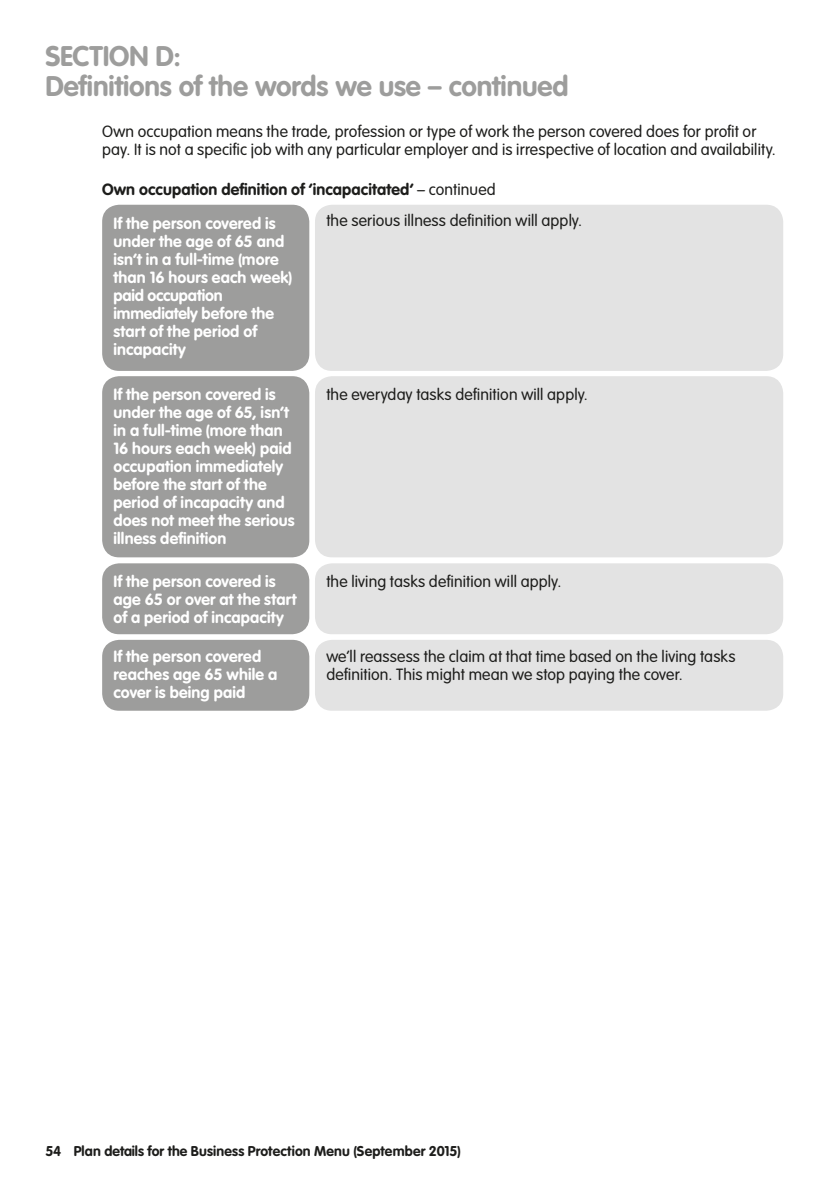
<style>
.page{position:relative;width:840px;height:1191px;background:#fff}
.page>*{position:absolute;margin:0;border:0;box-sizing:border-box;transform-origin:0 0}
.t1{font:700 28px/30px "VAG Rounded LT";letter-spacing:-.01em;color:#9d9d9c}
.t2{font:700 16px/18px "VAG Rounded LT";letter-spacing:.01em;color:#fff}
.t3{font:300 16px/18px "VAG Rounded LT";letter-spacing:.01em;color:#1d1d1b}
.t4{font:700 16px/34.2px "VAG Rounded LT";letter-spacing:.01em;color:#1d1d1b}
.t5{font:700 14px "VAG Rounded LT";letter-spacing:.01em;color:#1d1d1b}
.s1{font-weight:300}
.s2{color:#fff}
</style>
<div class="page">
<div style="left:315px;top:563px;width:467px;height:71px;background:#e3e3e3;border-radius:17px"></div>
<div style="left:315px;top:205px;width:467px;height:166px;background:#e3e3e3;border-radius:17px"></div>
<div style="left:315px;top:376px;width:467px;height:181px;background:#e3e3e3;border-radius:17px"></div>
<div style="left:102px;top:205px;width:207px;height:166px;background:#9d9d9c;border-radius:17px"></div>
<div style="left:102px;top:376px;width:207px;height:181px;background:#9d9d9c;border-radius:17px"></div>
<div style="left:102px;top:563px;width:207px;height:71px;background:#9d9d9c;border-radius:17px"></div>
<div style="left:315px;top:640px;width:467px;height:70px;background:#e3e3e3;border-radius:17px"></div>
<div style="left:102px;top:640px;width:207px;height:70px;background:#9d9d9c;border-radius:17px"></div>
<h1 class="t1" style="left:45px;top:43px;width:524px">SECTION D:<br>Definitions of the words we use – continued</h1>
<p class="t3" style="left:102px;top:123px;width:675px">Own occupation means the trade, profession or type of work the person covered does for profit or pay. It is not a specific job with any particular employer and is irrespective of location and availability.</p>
<p class="t4" style="left:113px;top:173px;width:383px;text-indent:-11px">Own occupation definition of ‘incapacitated’ <span class="s1">– continued<br></span><span class="s2">If the person covered is</span></p>
<p class="t2" style="left:113px;top:233px;width:180px">under the age of 65 and isn’t in a full-time (more than 16 hours each week) paid occupation immediately before the start of the period of incapacity</p>
<p class="t3" style="left:326px;top:212px;width:257px">the serious illness definition will apply.</p>
<p class="t2" style="left:113px;top:386px;width:182px">If the person covered is under the age of 65, isn’t in a full-time (more than<br>16 hours each week) paid occupation immediately before the start of the period of incapacity and does not meet the serious illness definition</p>
<p class="t3" style="left:326px;top:386px;width:263px">the everyday tasks definition will apply.</p>
<p class="t2" style="left:113px;top:573px;width:184px">If the person covered is age 65 or over at the start of a period of incapacity</p>
<p class="t3" style="left:326px;top:573px;width:236px">the living tasks definition will apply.</p>
<p class="t2" style="left:113px;top:648px;width:165px">If the person covered reaches age 65 while a cover is being paid</p>
<p class="t3" style="left:326px;top:648px;width:410px">we’ll reassess the claim at that time based on the living tasks definition. This might mean we stop paying the cover.</p>
<p class="t5" style="left:45px;top:1143px;width:416px">54 Plan details for the Business Protection Menu (September 2015)</p>
</div>
